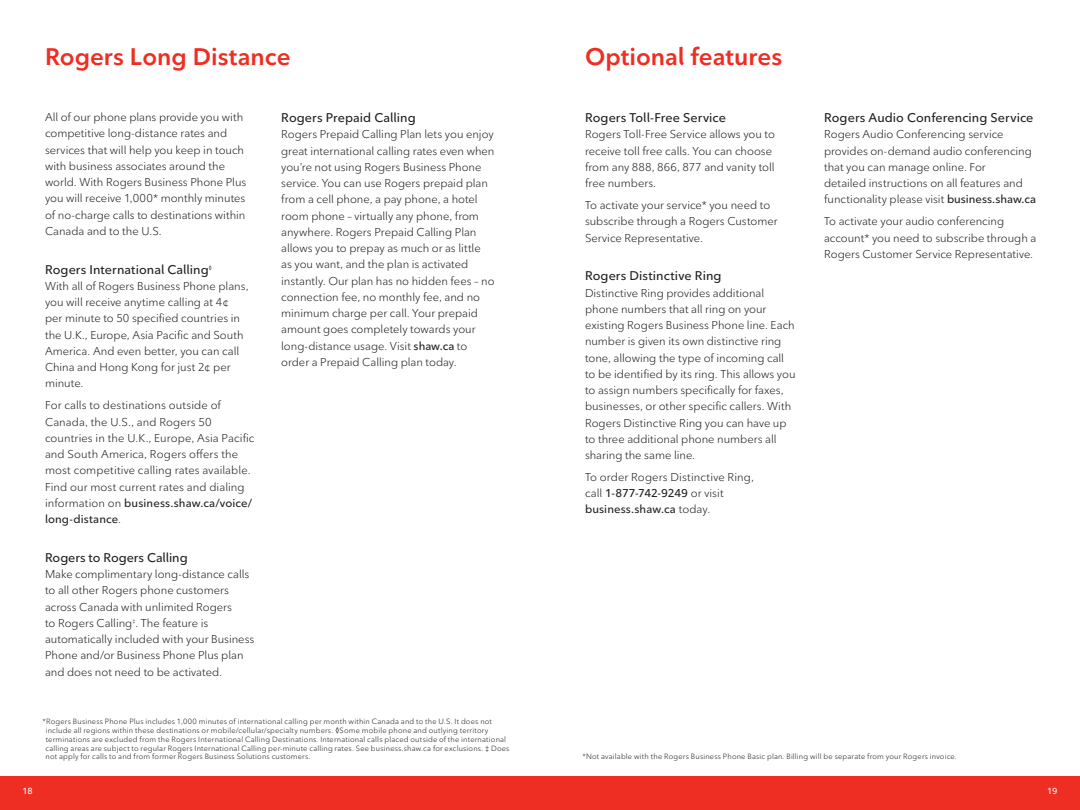
<style>
.page{position:relative;width:1080px;height:810px;background:#fff}
.page>*{position:absolute;margin:0;border:0;box-sizing:border-box;transform-origin:0 0}
.t1{font:600 23.75px "Ted Next";color:#ee2e22}
.t2{font:600 12.5px "Ted Next";letter-spacing:.005em;color:#231f20}
.t3{font:11.25px/16.2px "Ted Next";color:#231f20}
.t4{font:600 8.75px "Ted Next";color:#fff}
.t5{font:7.5px/8.8px "Ted Next";letter-spacing:.025em;color:#231f20}
.s1{font-weight:600}
</style>
<div class="page">
<div style="left:0;top:776px;width:540px;height:34px;background:#ee2e22"></div>
<div style="left:540px;top:776px;width:540px;height:34px;background:#ee2e22"></div>
<h1 class="t1" style="left:45px;top:43px;width:247px">Rogers Long Distance</h1>
<p class="t3" style="left:45px;top:109px;width:203px">All of our phone plans provide you with competitive long-distance rates and services that will help you keep in touch with business associates around the world. With Rogers Business Phone Plus you will receive 1,000* monthly minutes of no-charge calls to destinations within Canada and to the U.S.</p>
<p class="t2" style="left:45px;top:262px;width:169px">Rogers International Calling<sup>◊</sup></p>
<p class="t3" style="left:45px;top:278px;width:205px">With all of Rogers Business Phone plans, you will receive anytime calling at 4¢ per minute to 50 specified countries in the U.K., Europe, Asia Pacific and South America. And even better, you can call China and Hong Kong for just 2¢ per minute.</p>
<p class="t3" style="left:45px;top:397px;width:211px">For calls to destinations outside of Canada, the U.S., and Rogers 50 countries in the U.K., Europe, Asia Pacific and South America, Rogers offers the most competitive calling rates available.<br>Find our most current rates and dialing information on <span class="s1">business.shaw.ca/voice/ long-distance</span>.</p>
<p class="t2" style="left:45px;top:550px;width:144px">Rogers to Rogers Calling</p>
<p class="t3" style="left:45px;top:566px;width:211px">Make complimentary long-distance calls to all other Rogers phone customers across Canada with unlimited Rogers<br>to Rogers Calling<sup>‡</sup>. The feature is automatically included with your Business Phone and/or Business Phone Plus plan and does not need to be activated.</p>
<p class="t2" style="left:281px;top:110px;width:136px">Rogers Prepaid Calling</p>
<p class="t3" style="left:281px;top:126px;width:215px">Rogers Prepaid Calling Plan lets you enjoy great international calling rates even when you’re not using Rogers Business Phone service. You can use Rogers prepaid plan from a cell phone, a pay phone, a hotel room phone – virtually any phone, from anywhere. Rogers Prepaid Calling Plan allows you to prepay as much or as little<br>as you want, and the plan is activated instantly. Our plan has no hidden fees – no connection fee, no monthly fee, and no minimum charge per call. Your prepaid amount goes completely towards your long-distance usage. Visit <span class="s1">shaw.ca</span> to order a Prepaid Calling plan today.</p>
<p class="t5" style="left:45px;top:717px;width:466px;text-indent:-3px">*Rogers Business Phone Plus includes 1,000 minutes of international calling per month within Canada and to the U.S. It does not include all regions within these destinations or mobile/cellular/specialty numbers. <span class="s1">◊</span>Some mobile phone and outlying territory terminations are excluded from the Rogers International Calling Destinations. International calls placed outside of the international calling areas are subject to regular Rogers International Calling per-minute calling rates. See business.shaw.ca for exclusions. ‡ Does not apply for calls to and from former Rogers Business Solutions customers.</p>
<h1 class="t1" style="left:585px;top:43px;width:199px">Optional features</h1>
<p class="t2" style="left:585px;top:110px;width:143px">Rogers Toll-Free Service</p>
<p class="t3" style="left:585px;top:126px;width:192px">Rogers Toll-Free Service allows you to receive toll free calls. You can choose from any 888, 866, 877 and vanity toll free numbers.</p>
<p class="t3" style="left:585px;top:197px;width:194px">To activate your service* you need to subscribe through a Rogers Customer<br>Service Representative.</p>
<p class="t2" style="left:585px;top:268px;width:138px">Rogers Distinctive Ring</p>
<p class="t3" style="left:585px;top:285px;width:212px">Distinctive Ring provides additional phone numbers that all ring on your existing Rogers Business Phone line. Each number is given its own distinctive ring tone, allowing the type of incoming call to be identified by its ring. This allows you to assign numbers specifically for faxes, businesses, or other specific callers. With Rogers Distinctive Ring you can have up to three additional phone numbers all sharing the same line.</p>
<p class="t3" style="left:585px;top:469px;width:170px">To order Rogers Distinctive Ring, call <span class="s1">1-877-742-9249</span> or visit <span class="s1">business.shaw.ca</span> today.</p>
<p class="t2" style="left:824px;top:110px;width:211px">Rogers Audio Conferencing Service</p>
<p class="t3" style="left:824px;top:126px;width:214px">Rogers Audio Conferencing service provides on-demand audio conferencing that you can manage online. For<br>detailed instructions on all features and functionality please visit <span class="s1">business.shaw.ca</span></p>
<p class="t3" style="left:824px;top:213px;width:214px">To activate your audio conferencing account* you need to subscribe through a<br>Rogers Customer Service Representative.</p>
<p class="t5" style="left:583px;top:752px;width:376px">*Not available with the Rogers Business Phone Basic plan. Billing will be separate from your Rogers invoice.</p>
<p class="t4" style="left:22px;top:786px;width:12px">18</p>
<p class="t4" style="left:1047px;top:786px;width:12px">19</p>
</div>
